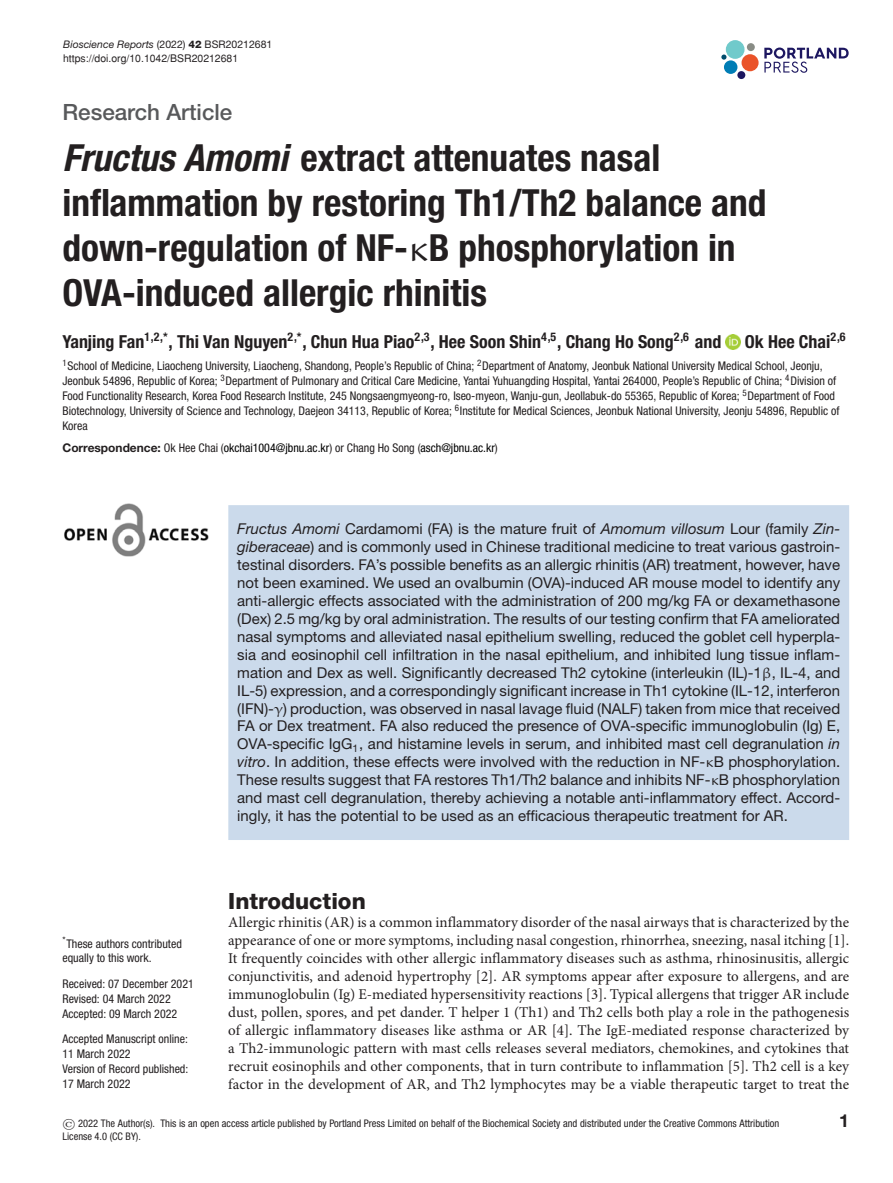
<style>
.page{position:relative;width:893px;height:1183px;background:#fff}
.page>*{position:absolute;margin:0;border:0;box-sizing:border-box;transform-origin:0 0}
.t1{font:700 condensed 37.35px/44.8px "Helvetica Neue LT Std";color:#231f20}
.t2{font:500 22.35px "Helvetica Neue LT Std";color:#58595b}
.t3{font:800 22.35px "Helvetica Neue LT Std";color:#231f20}
.t4{font:700 condensed 18px "Helvetica Neue LT Std";color:#231f20}
.t5{font:700 18px "Helvetica Neue LT Std";color:#231f20}
.t6{font:15px/18px "Helvetica Neue LT Std";color:#231f20;text-align:justify}
.t7{font:15px/18px "Minion Pro";color:#231f20;text-align:justify}
.t8{font:condensed 12px/15px "Helvetica Neue LT Std";color:#231f20}
.t9{font:condensed 12px "Helvetica Neue LT Std";color:#000}
.t10{font:condensed 10.5px/13.5px "Helvetica Neue LT Std";color:#231f20}
.t11{font:italic 10.5px "Helvetica Neue LT Std";color:#231f20}
.t12{font:10.5px "Helvetica";color:#231f20}
.s1{font-style:normal}
.s2{font-weight:800;font-style:normal}
.s3{font-style:italic}
.s4{font-family:"EURM10";font-weight:400;font-stretch:normal}
.s5{font-weight:700;font-stretch:normal;color:#231f20}
.s6{color:#231f20}
.s7{font-family:"EURM10"}
.s8{font-family:"SFRM0700";font-stretch:normal}
</style>
<div class="page">
<svg style="left:764px;top:48px;width:85px;height:25px"></svg>
<div style="left:726px;top:40px;width:18px;height:19px;background:#70cacb;border-radius:50%"></div>
<div style="left:741px;top:54px;width:18px;height:17px;background:#ea5329;border-radius:50%"></div>
<div style="left:724px;top:60px;width:13px;height:14px;background:#007db5;border-radius:50%"></div>
<div style="left:737px;top:71px;width:8px;height:8px;background:#1d1760;border-radius:50%"></div>
<div style="left:747px;top:43px;width:8px;height:8px;background:#888c85;border-radius:50%"></div>
<svg style="left:721px;top:54px;width:5px;height:6px"></svg>
<img style="left:726px;top:334px;width:15px;height:15px">
<img style="left:64px;top:503px;width:145px;height:53px">
<div style="left:228px;top:505px;width:621px;height:334px;background:#cbdaeb"></div>
<p class="t11" style="left:63px;top:40px;width:211px">Bioscience Reports <span class="s1">(2022)</span> <span class="s2">42</span> <span class="s1">BSR20212681</span></p>
<p class="t12" style="left:63px;top:54px;width:177px">https://doi.org/10.1042/BSR20212681</p>
<h2 class="t2" style="left:62px;top:104px;width:171px">Research Article</h2>
<h1 class="t1" style="left:62px;top:138px;width:706px"><span class="s3">Fructus Amomi</span> extract attenuates nasal inflammation by restoring Th1/Th2 balance and down-regulation of NF-<span class="s4">κ</span>B phosphorylation in OVA-induced allergic rhinitis</h1>
<p class="t4" style="left:62px;top:334px;width:660px">Yanjing Fan<sup>1,2,*</sup>, Thi Van Nguyen<sup>2,*</sup>, Chun Hua Piao<sup>2,3</sup>, Hee Soon Shin<sup>4,5</sup>, Chang Ho Song<sup>2,6</sup> and</p>
<p class="t4" style="left:745px;top:334px;width:102px">Ok Hee Chai<sup>2,6</sup></p>
<p class="t8" style="left:62px;top:359px;width:778px"><sup>1</sup>School of Medicine, Liaocheng University, Liaocheng, Shandong, People’s Republic of China; <sup>2</sup>Department of Anatomy, Jeonbuk National University Medical School, Jeonju, Jeonbuk 54896, Republic of Korea; <sup>3</sup>Department of Pulmonary and Critical Care Medicine, Yantai Yuhuangding Hospital, Yantai 264000, People’s Republic of China; <sup>4</sup>Division of Food Functionality Research, Korea Food Research Institute, 245 Nongsaengmyeong-ro, Iseo-myeon, Wanju-gun, Jeollabuk-do 55365, Republic of Korea; <sup>5</sup>Department of Food Biotechnology, University of Science and Technology, Daejeon 34113, Republic of Korea; <sup>6</sup>Institute for Medical Sciences, Jeonbuk National University, Jeonju 54896, Republic of Korea</p>
<p class="t9" style="left:62px;top:443px;width:437px"><span class="s5">Correspondence:</span> <span class="s6">Ok Hee Chai (</span>okchai1004@jbnu.ac.kr<span class="s6">) or Chang Ho Song (</span>asch@jbnu.ac.kr<span class="s6">)</span></p>
<p class="t6" style="left:237px;top:521px;width:604px"><span class="s3">Fructus Amomi</span> Cardamomi (FA) is the mature fruit of <span class="s3">Amomum villosum</span> Lour (family <span class="s3">Zin&shy;giberaceae</span>) and is commonly used in Chinese traditional medicine to treat various gastroin&shy;testinal disorders. FA’s possible benefits as an allergic rhinitis (AR) treatment, however, have not been examined. We used an ovalbumin (OVA)-induced AR mouse model to identify any anti-allergic effects associated with the administration of 200 mg/kg FA or dexamethasone (Dex) 2.5 mg/kg by oral administration. The results of our testing confirm that FA ameliorated nasal symptoms and alleviated nasal epithelium swelling, reduced the goblet cell hyperpla&shy;sia and eosinophil cell infiltration in the nasal epithelium, and inhibited lung tissue inflam&shy;mation and Dex as well. Significantly decreased Th2 cytokine (interleukin (IL)-1<span class="s7">β</span>, IL-4, and IL-5) expression, and a correspondingly significant increase in Th1 cytokine (IL-12, interferon (IFN)-<span class="s7">γ</span>) production, was observed in nasal lavage fluid (NALF) taken from mice that received FA or Dex treatment. FA also reduced the presence of OVA-specific immunoglobulin (Ig) E, OVA-specific IgG<sub>1</sub>, and histamine levels in serum, and inhibited mast cell degranulation <span class="s3">in vitro</span>. In addition, these effects were involved with the reduction in NF-<span class="s7">κ</span>B phosphorylation.<br>These results suggest that FA restores Th1/Th2 balance and inhibits NF-<span class="s7">κ</span>B phosphorylation and mast cell degranulation, thereby achieving a notable anti-inflammatory effect. Accord&shy;ingly, it has the potential to be used as an efficacious therapeutic treatment for AR.</p>
<h2 class="t3" style="left:228px;top:892px;width:139px">Introduction</h2>
<p class="t7" style="left:228px;top:914px;width:622px">Allergic rhinitis (AR) is a common inflammatory disorder of the nasal airways that is characterized by the appearance of one or more symptoms, including nasal congestion, rhinorrhea, sneezing, nasal itching [1].<br>It frequently coincides with other allergic inflammatory diseases such as asthma, rhinosinusitis, allergic conjunctivitis, and adenoid hypertrophy [2]. AR symptoms appear after exposure to allergens, and are immunoglobulin (Ig) E-mediated hypersensitivity reactions [3]. Typical allergens that trigger AR include dust, pollen, spores, and pet dander. T helper 1 (Th1) and Th2 cells both play a role in the pathogenesis of allergic inflammatory diseases like asthma or AR [4]. The IgE-mediated response characterized by a Th2-immunologic pattern with mast cells releases several mediators, chemokines, and cytokines that recruit eosinophils and other components, that in turn contribute to inflammation [5]. Th2 cell is a key factor in the development of AR, and Th2 lymphocytes may be a viable therapeutic target to treat the</p>
<p class="t10" style="left:62px;top:1117px;width:718px"><span class="s8">©</span> 2022 The Author(s). This is an open access article published by Portland Press Limited on behalf of the Biochemical Society and distributed under the Creative Commons Attribution<br>License 4.0 (CC BY).</p>
<p class="t5" style="left:839px;top:1113px;width:11px">1</p>
<p class="t8" style="left:62px;top:936px;width:121px"><sup>*</sup>These authors contributed equally to this work.</p>
<p class="t8" style="left:62px;top:976px;width:133px">Received: 07 December 2021<br>Revised: 04 March 2022<br>Accepted: 09 March 2022</p>
<p class="t8" style="left:62px;top:1032px;width:127px">Accepted Manuscript online:<br>11 March 2022<br>Version of Record published:<br>17 March 2022</p>
</div>
